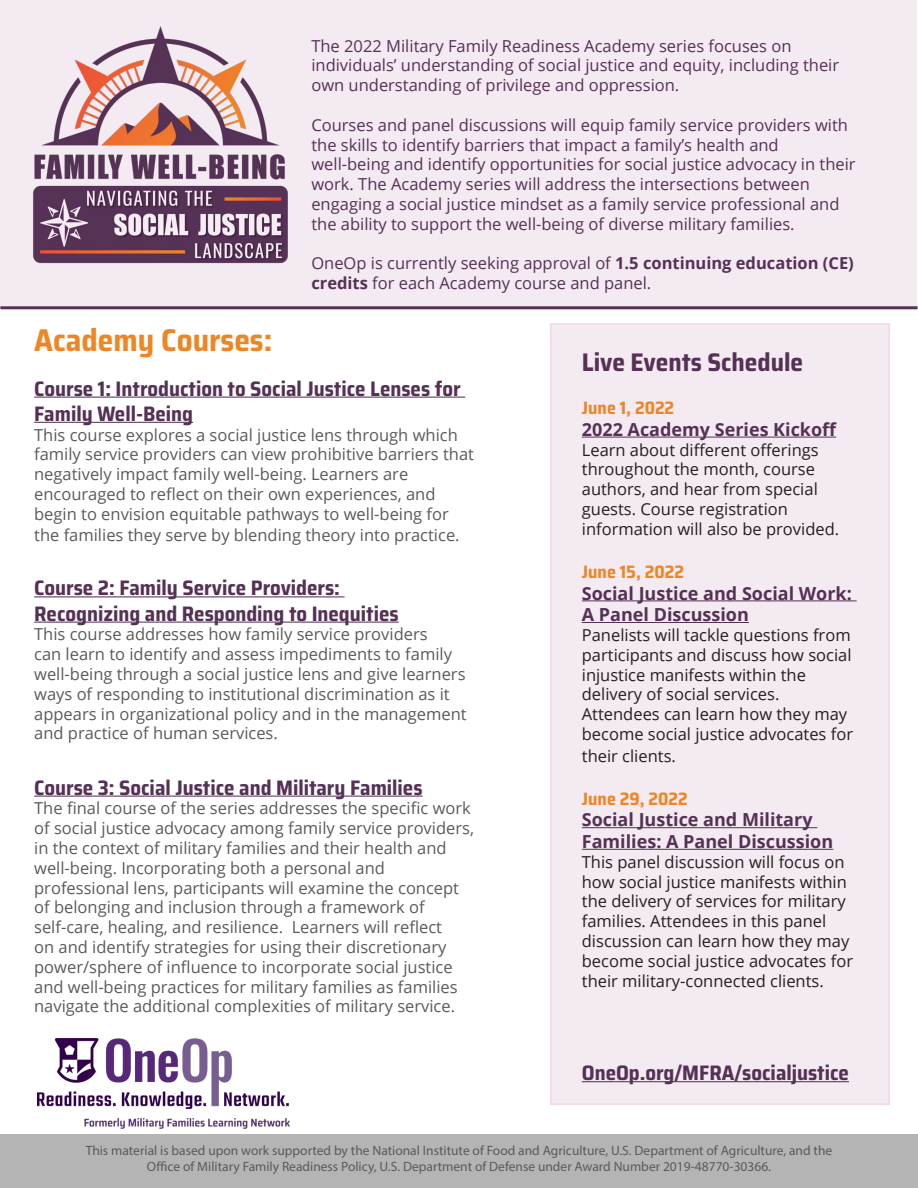
<style>
.page{position:relative;width:918px;height:1188px;background:#fff}
.page>*{position:absolute;margin:0;border:0;box-sizing:border-box;transform-origin:0 0}
.t1{font:700 semi-condensed 31.5px "Saira";color:#ef8625}
.t2{font:700 semi-condensed 25.5px "Saira";color:#553155}
.t3{font:700 semi-condensed 21px/25.2px "Saira";color:#553155}
.t4{font:700 18px/21.6px "Open Sans";color:#553155}
.t5{font:700 semi-condensed 18px "Saira";color:#ef8625}
.t6{font:16.5px/19.8px "Open Sans";color:#5a5a5a}
.t7{font:16.5px/19.8px "Open Sans";color:#553155}
.t8{font:16.5px/19.8px "Open Sans";color:#231f20}
.t9{font:13.5px/16.2px "Myriad Pro";color:#5a5a5a;text-align:center}
.s1{font-weight:700}
</style>
<div class="page">
<div style="left:0;top:1134px;width:918px;height:54px;background:#b4b4b4"></div>
<div style="left:550px;top:323px;width:340px;height:782px;background:#f4eaf1;border:2px solid #f2dae6"></div>
<div style="left:1px;top:1px;width:916px;height:307px;background:#f4eaf1"></div>
<img style="left:33px;top:26px;width:255px;height:238px">
<hr style="left:582px;top:437px;width:254px;height:1px;background:#553155">
<hr style="left:582px;top:600px;width:275px;height:1px;background:#553155">
<hr style="left:582px;top:622px;width:167px;height:1px;background:#553155">
<hr style="left:582px;top:827px;width:235px;height:1px;background:#553155">
<hr style="left:582px;top:849px;width:251px;height:1px;background:#553155">
<hr style="left:34px;top:397px;width:431px;height:1px;background:#553155">
<hr style="left:34px;top:422px;width:159px;height:1px;background:#553155">
<hr style="left:582px;top:1081px;width:267px;height:1px;background:#553155">
<hr style="left:34px;top:596px;width:311px;height:1px;background:#553155">
<hr style="left:34px;top:622px;width:365px;height:1px;background:#553155">
<hr style="left:34px;top:796px;width:389px;height:1px;background:#553155">
<hr style="left:0;top:306px;width:918px;height:3px;background:#553155">
<img style="left:38px;top:1039px;width:252px;height:90px">
<p class="t7" style="left:311px;top:35px;width:529px">The 2022 Military Family Readiness Academy series focuses on individuals’ understanding of social justice and equity, including their own understanding of privilege and oppression.</p>
<p class="t7" style="left:311px;top:115px;width:546px">Courses and panel discussions will equip family service providers with the skills to identify barriers that impact a family’s health and well-being and identify opportunities for social justice advocacy in their work. The Academy series will address the intersections between engaging a social justice mindset as a family service professional and the ability to support the well-being of diverse military families.</p>
<p class="t7" style="left:311px;top:253px;width:544px">OneOp is currently seeking approval of <span class="s1">1.5 continuing education (CE) credits</span> for each Academy course and panel.</p>
<p class="t1" style="left:34px;top:316px;width:240px">Academy Courses:</p>
<p class="t3" style="left:34px;top:375px;width:428px">Course 1: Introduction to Social Justice Lenses for<br>Family Well-Being</p>
<p class="t6" style="left:34px;top:424px;width:441px">This course explores a social justice lens through which family service providers can view prohibitive barriers that negatively impact family well-being. Learners are encouraged to reflect on their own experiences, and begin to envision equitable pathways to well-being for</p>
<p class="t6" style="left:34px;top:525px;width:427px">the families they serve by blending theory into practice.</p>
<p class="t3" style="left:34px;top:575px;width:366px">Course 2: Family Service Providers:<br>Recognizing and Responding to Inequities</p>
<p class="t6" style="left:34px;top:624px;width:434px">This course addresses how family service providers<br>can learn to identify and assess impediments to family well-being through a social justice lens and give learners ways of responding to institutional discrimination as it appears in organizational policy and in the management and practice of human services.</p>
<p class="t3" style="left:34px;top:774px;width:390px">Course 3: Social Justice and Military Families</p>
<p class="t6" style="left:34px;top:798px;width:441px">The final course of the series addresses the specific work of social justice advocacy among family service providers, in the context of military families and their health and well-being. Incorporating both a personal and professional lens, participants will examine the concept of belonging and inclusion through a framework of self-care, healing, and resilience. Learners will reflect<br>on and identify strategies for using their discretionary power/sphere of influence to incorporate social justice and well-being practices for military families as families navigate the additional complexities of military service.</p>
<p class="t2" style="left:582px;top:343px;width:223px">Live Events Schedule</p>
<p class="t5" style="left:582px;top:394px;width:94px">June 1, 2022</p>
<p class="t4" style="left:582px;top:418px;width:257px">2022 Academy Series Kickoff</p>
<p class="t8" style="left:582px;top:439px;width:259px">Learn about different offerings throughout the month, course authors, and hear from special guests. Course registration information will also be provided.</p>
<p class="t5" style="left:582px;top:558px;width:104px">June 15, 2022</p>
<p class="t4" style="left:582px;top:582px;width:272px">Social Justice and Social Work:<br>A Panel Discussion</p>
<p class="t8" style="left:582px;top:625px;width:273px">Panelists will tackle questions from participants and discuss how social injustice manifests within the delivery of social services.<br>Attendees can learn how they may become social justice advocates for</p>
<p class="t8" style="left:582px;top:745px;width:96px">their clients.</p>
<p class="t5" style="left:582px;top:785px;width:108px">June 29, 2022</p>
<p class="t4" style="left:582px;top:809px;width:253px">Social Justice and Military<br>Families: A Panel Discussion</p>
<p class="t8" style="left:582px;top:851px;width:273px">This panel discussion will focus on how social justice manifests within the delivery of services for military families. Attendees in this panel discussion can learn how they may become social justice advocates for their military-connected clients.</p>
<p class="t3" style="left:582px;top:1060px;width:269px">OneOp.org/MFRA/socialjustice</p>
<p class="t9" style="left:86px;top:1142px;width:748px">This material is based upon work supported by the National Institute of Food and Agriculture, U.S. Department of Agriculture, and the<br>Office of Military Family Readiness Policy, U.S. Department of Defense under Award Number 2019-48770-30366.</p>
</div>
